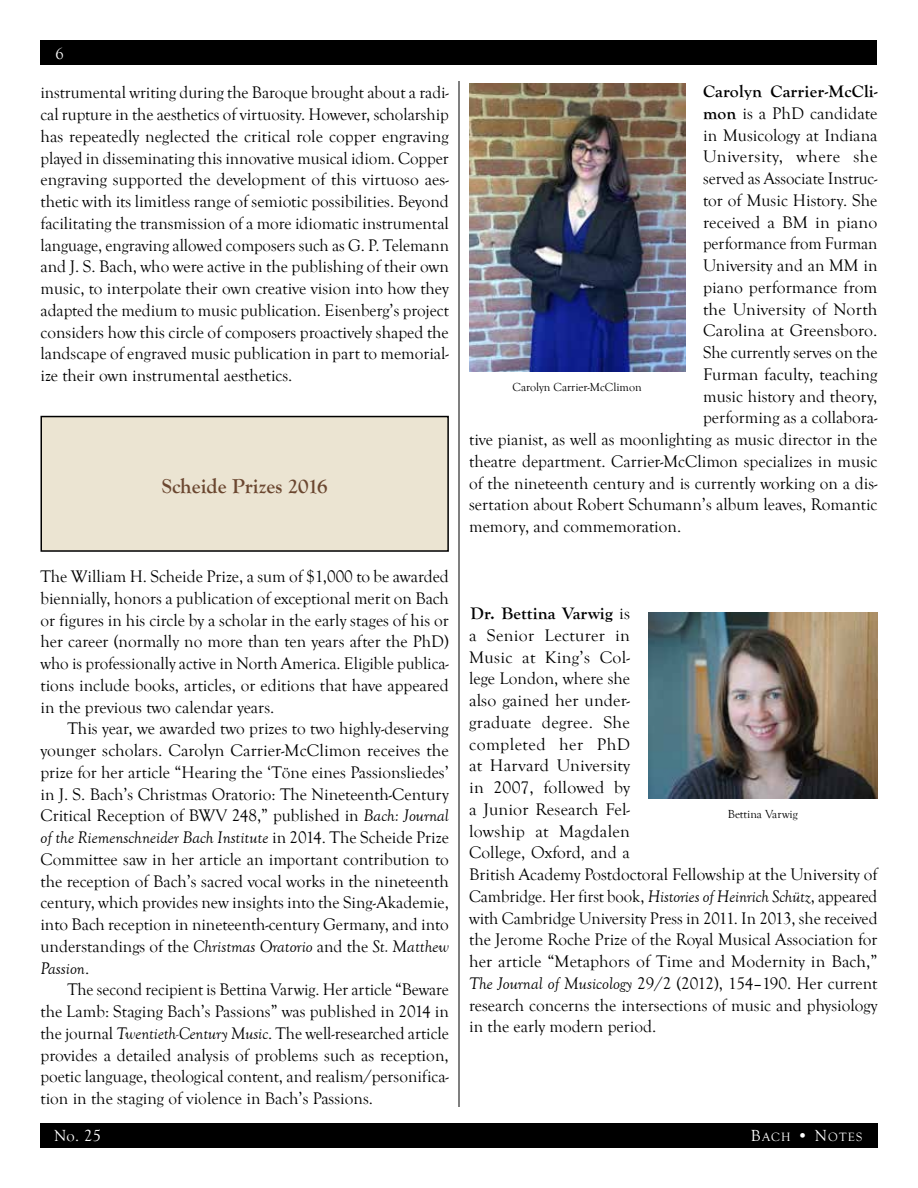
<style>
.page{position:relative;width:918px;height:1188px;background:#fff}
.page>*{position:absolute;margin:0;border:0;box-sizing:border-box;transform-origin:0 0}
.t1{font:700 21px "Goudy Old Style T";color:#6b4730}
.t2{font:17.25px/21.8px "Goudy Old Style T";color:#000;text-align:justify}
.t3{font:700 17.25px "Goudy Old Style T";letter-spacing:.015em;color:#000}
.t4{font:17.25px "Goudy Old Style T";letter-spacing:.025em;color:#000}
.t5{font:16.5px "Goudy Old Style T";color:#fff}
.t6{font:12.3px "Goudy Old Style T";letter-spacing:.1em;color:#fff}
.t7{font:12px "Goudy Old Style T";color:#000}
.s1{font-style:italic}
.s2{font-weight:700}
.s3{font-size:16.5px}
</style>
<div class="page">
<div style="left:40px;top:1123px;width:837px;height:25px;background:#000"></div>
<div style="left:40px;top:40px;width:838px;height:25px;background:#000"></div>
<hr style="left:459px;top:81px;width:1px;height:1026px;background:#000">
<div style="left:41px;top:417px;width:407px;height:134px;background:#ebe4d2"></div>
<div style="left:40px;top:416px;width:409px;height:136px;border:2px solid #000"></div>
<img style="left:648px;top:613px;width:230px;height:185px">
<img style="left:469px;top:83px;width:216px;height:288px">
<p class="t5" style="left:56px;top:44px;width:10px">6</p>
<p class="t2" style="left:40px;top:82px;width:410px">instrumental writing during the Baroque brought about a radi&shy;cal rupture in the aesthetics of virtuosity. However, scholarship has repeatedly neglected the critical role copper engraving played in disseminating this innovative musical idiom. Copper engraving supported the development of this virtuoso aes&shy;thetic with its limitless range of semiotic possibilities. Beyond facilitating the transmission of a more idiomatic instrumental language, engraving allowed composers such as G. P. Telemann and J. S. Bach, who were active in the publishing of their own music, to interpolate their own creative vision into how they adapted the medium to music publication. Eisenberg’s project considers how this circle of composers proactively shaped the landscape of engraved music publication in part to memorial&shy;ize their own instrumental aesthetics.</p>
<p class="t1" style="left:162px;top:475px;width:167px">Scheide Prizes 2016</p>
<p class="t2" style="left:40px;top:566px;width:410px">The William H. Scheide Prize, a sum of $1,000 to be awarded biennially, honors a publication of exceptional merit on Bach or figures in his circle by a scholar in the early stages of his or her career (normally no more than ten years after the PhD) who is professionally active in North America. Eligible publica&shy;tions include books, articles, or editions that have appeared in the previous two calendar years.</p>
<p class="t2" style="left:40px;top:718px;width:410px;text-indent:27px">This year, we awarded two prizes to two highly-deserving younger scholars. Carolyn Carrier-McClimon receives the prize for her article “Hearing the ‘Töne eines Passionsliedes’ in J. S. Bach’s Christmas Oratorio: The Nineteenth-Century Critical Reception of BWV 248,” published in <span class="s1">Bach: Journal of the Riemenschneider Bach Institute</span> in 2014. The Scheide Prize Committee saw in her article an important contribution to the reception of Bach’s sacred vocal works in the nineteenth century, which provides new insights into the Sing-Akademie, into Bach reception in nineteenth-century Germany, and into understandings of the <span class="s1">Christmas Oratorio</span> and the <span class="s1">St. Matthew Passion</span>.</p>
<p class="t2" style="left:40px;top:979px;width:410px;text-indent:27px">The second recipient is Bettina Varwig. Her article “Beware the Lamb: Staging Bach’s Passions” was published in 2014 in the journal <span class="s1">Twentieth-Century Music</span>. The well-researched article provides a detailed analysis of problems such as reception, poetic language, theological content, and realism/personifica&shy;tion in the staging of violence in Bach’s Passions.</p>
<p class="t3" style="left:703px;top:82px;width:176px">Carolyn Carrier-McCli-</p>
<p class="t2" style="left:703px;top:103px;width:176px"><span class="s2">mon</span> is a PhD candidate</p>
<p class="t2" style="left:703px;top:125px;width:176px">in Musicology at Indiana</p>
<p class="t4" style="left:703px;top:147px;width:176px">University, where she</p>
<p class="t2" style="left:703px;top:168px;width:176px">served as Associate Instruc-</p>
<p class="t2" style="left:703px;top:190px;width:176px">tor of Music History. She</p>
<p class="t2" style="left:703px;top:212px;width:176px">received a BM in piano</p>
<p class="t2" style="left:703px;top:233px;width:176px">performance from Furman</p>
<p class="t2" style="left:703px;top:255px;width:176px">University and an MM in</p>
<p class="t2" style="left:703px;top:277px;width:176px">piano performance from</p>
<p class="t2" style="left:703px;top:299px;width:176px">the University of North</p>
<p class="t2" style="left:703px;top:320px;width:176px">Carolina at Greensboro.</p>
<p class="t2" style="left:703px;top:342px;width:176px">She currently serves on the</p>
<p class="t2" style="left:703px;top:364px;width:176px">Furman faculty, teaching</p>
<p class="t2" style="left:703px;top:386px;width:176px">music history and theory,</p>
<p class="t2" style="left:703px;top:407px;width:176px">performing as a collabora-</p>
<p class="t2" style="left:469px;top:429px;width:410px">tive pianist, as well as moonlighting as music director in the</p>
<p class="t2" style="left:469px;top:451px;width:410px">theatre department. Carrier-McClimon specializes in music</p>
<p class="t2" style="left:469px;top:473px;width:410px">of the nineteenth century and is currently working on a dis-</p>
<p class="t2" style="left:469px;top:494px;width:410px">sertation about Robert Schumann’s album leaves, Romantic</p>
<p class="t2" style="left:469px;top:516px;width:214px">memory, and commemoration.</p>
<p class="t7" style="left:513px;top:380px;width:131px">Carolyn Carrier-McClimon</p>
<p class="t2" style="left:469px;top:603px;width:410px;text-align:left"><span class="s2">Dr. Bettina Varwig</span> is<br>a Senior Lecturer in<br>Music at King’s Col-<br>lege London, where she<br>also gained her under-<br>graduate degree. She<br>completed her PhD<br>at Harvard University<br>in 2007, followed by<br>a Junior Research Fel-<br>lowship at Magdalen<br>College, Oxford, and a<br>British Academy Postdoctoral Fellowship at the University of Cambridge. Her first book, <span class="s1">Histories of Heinrich Schütz</span>, appeared with Cambridge University Press in 2011. In 2013, she received the Jerome Roche Prize of the Royal Musical Association for her article “Metaphors of Time and Modernity in Bach,” <span class="s1">The Journal of Musicology</span> 29/2 (2012), 154–190. Her current research concerns the intersections of music and physiology in the early modern period.</p>
<p class="t7" style="left:728px;top:808px;width:72px">Bettina Varwig</p>
<p class="t5" style="left:54px;top:1127px;width:48px">No. 25</p>
<p class="t6" style="left:751px;top:1130px;width:113px"><span class="s3">B</span>ACH <span class="s3">• N</span>OTES</p>
</div>
